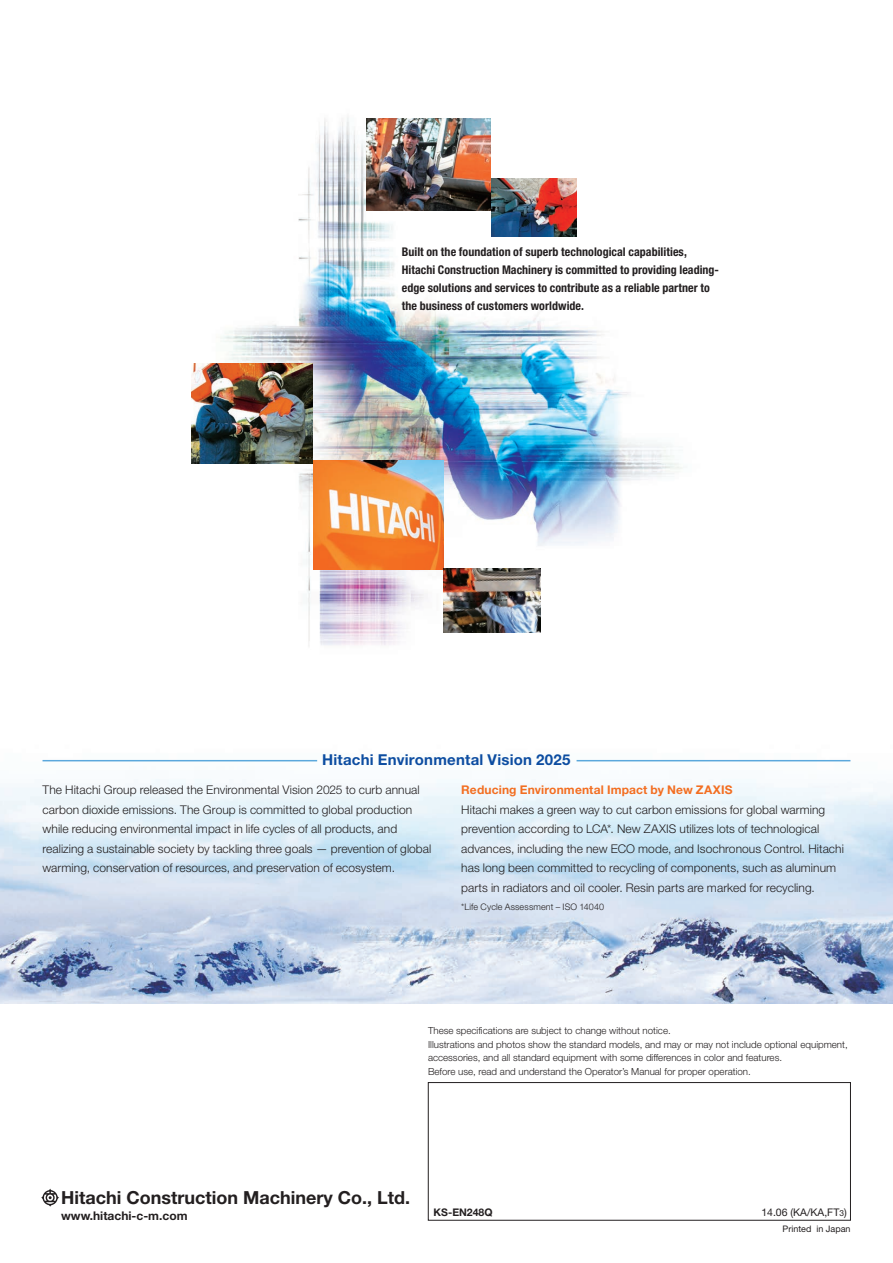
<style>
.page{position:relative;width:893px;height:1263px;background:#fff}
.page>*{position:absolute;margin:0;border:0;box-sizing:border-box;transform-origin:0 0}
.t1{font:700 18px "Helvetica Neue";color:#231f20}
.t2{font:700 15px "Helvetica Neue";letter-spacing:.015em;color:#0d4da1}
.t3{font:300 12px/19.5px "Helvetica Neue";letter-spacing:.005em;color:#231f20}
.t4{font:700 condensed 12px/18px "Helvetica Neue";letter-spacing:.005em;color:#231f20}
.t5{font:700 12px "Helvetica Neue";letter-spacing:.015em;color:#f36e21}
.t6{font:700 12px "Helvetica Neue";color:#231f20}
.t7{font:10.5px "Helvetica Neue";color:#231f20}
.t8{font:700 10.5px "Helvetica Neue";color:#231f20}
.t9{font:300 9.75px/13.5px "Helvetica Neue";color:#231f20}
.t10{font:300 9px "Helvetica Neue";letter-spacing:.015em;color:#231f20}
.t11{font:9px "Helvetica Neue";color:#231f20}
.s1{font-size:8.4px}
</style>
<div class="page">
<div style="left:428px;top:1082px;width:423px;height:138px;border:1px solid #231f20"></div>
<svg style="left:41px;top:1188px;width:18px;height:19px"></svg>
<img style="left:191px;top:117px;width:491px;height:529px">
<img style="left:367px;top:119px;width:123px;height:92px">
<img style="left:491px;top:178px;width:85px;height:58px">
<img style="left:192px;top:364px;width:121px;height:99px">
<img style="left:313px;top:461px;width:130px;height:109px">
<img style="left:443px;top:569px;width:97px;height:63px">
<img style="left:0;top:759px;width:893px;height:244px">
<hr style="left:43px;top:760px;width:274px;height:1px;background:#5ba8dc">
<hr style="left:577px;top:760px;width:273px;height:1px;background:#5ba8dc">
<p class="t4" style="left:402px;top:243px;width:319px">Built on the foundation of superb technological capabilities, Hitachi Construction Machinery is committed to providing leading&shy;edge solutions and services to contribute as a reliable partner to the business of customers worldwide.</p>
<p class="t2" style="left:322px;top:750px;width:250px">Hitachi Environmental Vision 2025</p>
<p class="t3" style="left:43px;top:780px;width:390px">The Hitachi Group released the Environmental Vision 2025 to curb annual carbon dioxide emissions. The Group is committed to global production while reducing environmental impact in life cycles of all products, and realizing a sustainable society by tackling three goals — prevention of global warming, conservation of resources, and preservation of ecosystem.</p>
<p class="t5" style="left:461px;top:782px;width:273px">Reducing Environmental Impact by New ZAXIS</p>
<p class="t3" style="left:461px;top:799px;width:384px">Hitachi makes a green way to cut carbon emissions for global warming prevention according to LCA*. New ZAXIS utilizes lots of technological advances, including the new ECO mode, and Isochronous Control. Hitachi has long been committed to recycling of components, such as aluminum parts in radiators and oil cooler. Resin parts are marked for recycling.</p>
<p class="t10" style="left:461px;top:901px;width:144px">*Life Cycle Assessment – ISO 14040</p>
<p class="t9" style="left:428px;top:1024px;width:421px">These specifications are subject to change without notice.<br>Illustrations and photos show the standard models, and may or may not include optional equipment, accessories, and all standard equipment with some differences in color and features.<br>Before use, read and understand the Operator’s Manual for proper operation.</p>
<h1 class="t1" style="left:61px;top:1187px;width:351px">Hitachi Construction Machinery Co., Ltd.</h1>
<p class="t6" style="left:61px;top:1208px;width:128px">www.hitachi-c-m.com</p>
<p class="t8" style="left:434px;top:1206px;width:60px">KS-EN248Q</p>
<p class="t7" style="left:761px;top:1206px;width:87px">14.06 (KA/KA,FT<span class="s1">3</span>)</p>
<p class="t11" style="left:782px;top:1224px;width:70px">Printed in Japan</p>
</div>
